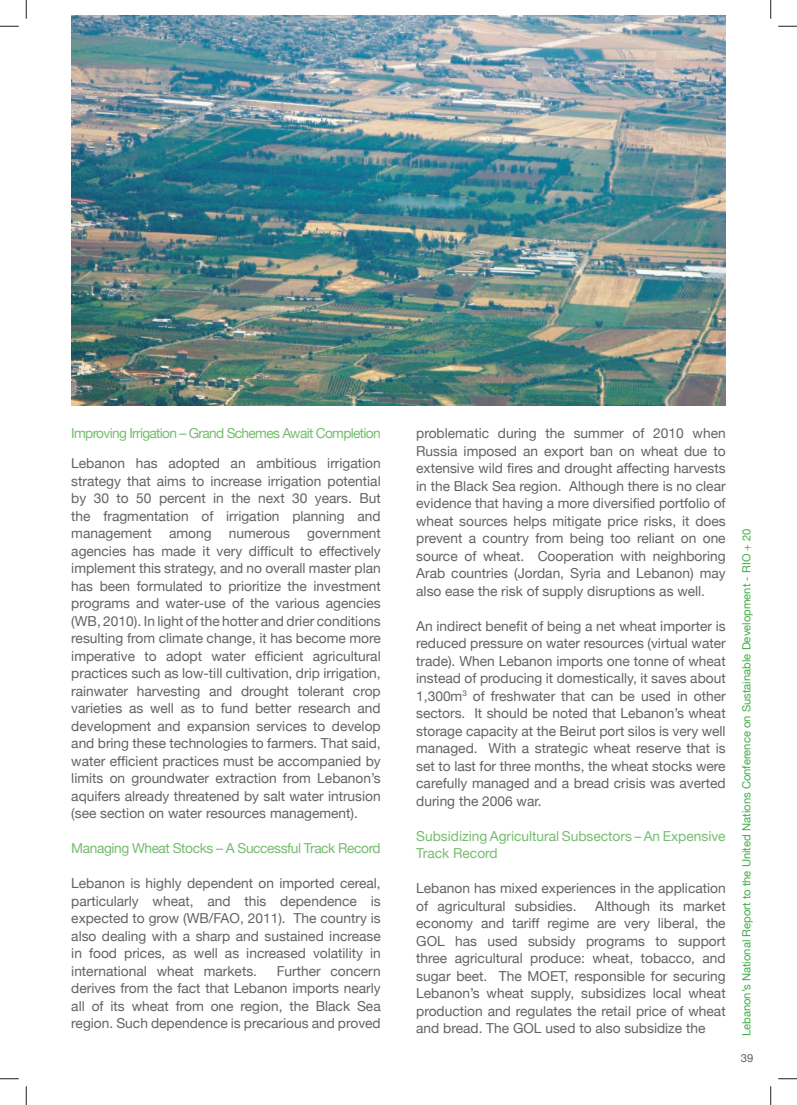
<style>
.page{position:relative;width:797px;height:1105px;background:#fff}
.page>*{position:absolute;margin:0;border:0;box-sizing:border-box;transform-origin:0 0}
.t1{font:13.75px/17.5px "Helvetica Neue";color:#636366;text-align:justify}
.t2{font:13.75px/17.5px "Helvetica Neue";color:#76bd6f}
.t3{font:13.75px "Helvetica Neue";letter-spacing:-.05em;color:#76bd6f}
.t4{font:13.75px "Helvetica Neue";letter-spacing:-.03em;color:#76bd6f}
.t5{font:11.25px "Helvetica Neue";color:#40ae49}
.t6{font:11.25px "Helvetica Neue";color:#636366}
</style>
<div class="page">
<img style="left:71px;top:16px;width:654px;height:389px">
<svg style="left:0;top:25px;width:19px;height:2px"></svg>
<svg style="left:778px;top:25px;width:19px;height:2px"></svg>
<svg style="left:0;top:1078px;width:19px;height:1px"></svg>
<svg style="left:778px;top:1078px;width:19px;height:1px"></svg>
<svg style="left:25px;top:0;width:2px;height:19px"></svg>
<svg style="left:25px;top:1086px;width:2px;height:19px"></svg>
<svg style="left:770px;top:0;width:1px;height:19px"></svg>
<svg style="left:770px;top:1086px;width:1px;height:19px"></svg>
<p class="t3" style="left:71px;top:425px;width:311px">Improving Irrigation – Grand Schemes Await Completion</p>
<p class="t1" style="left:71px;top:454px;width:311px">Lebanon has adopted an ambitious irrigation strategy that aims to increase irrigation potential by 30 to 50 percent in the next 30 years. But the fragmentation of irrigation planning and management among numerous government agencies has made it very difficult to effectively implement this strategy, and no overall master plan has been formulated to prioritize the investment programs and water-use of the various agencies (WB, 2010). In light of the hotter and drier conditions resulting from climate change, it has become more imperative to adopt water efficient agricultural practices such as low-till cultivation, drip irrigation, rainwater harvesting and drought tolerant crop varieties as well as to fund better research and development and expansion services to develop and bring these technologies to farmers. That said, water efficient practices must be accompanied by limits on groundwater extraction from Lebanon’s aquifers already threatened by salt water intrusion (see section on water resources management).</p>
<p class="t4" style="left:71px;top:840px;width:311px">Managing Wheat Stocks – A Successful Track Record</p>
<p class="t1" style="left:71px;top:874px;width:311px">Lebanon is highly dependent on imported cereal, particularly wheat, and this dependence is expected to grow (WB/FAO, 2011). The country is also dealing with a sharp and sustained increase in food prices, as well as increased volatility in international wheat markets.</p>
<p class="t1" style="left:71px;top:962px;width:311px;text-indent:205px">Further concern derives from the fact that Lebanon imports nearly all of its wheat from one region, the Black Sea region. Such dependence is precarious and proved</p>
<p class="t1" style="left:416px;top:424px;width:311px">problematic during the summer of 2010 when Russia imposed an export ban on wheat due to extensive wild fires and drought affecting harvests in the Black Sea region. Although there is no clear evidence that having a more diversified portfolio of wheat sources helps mitigate price risks, it does prevent a country from being too reliant on one source of wheat. Cooperation with neighboring Arab countries (Jordan, Syria and Lebanon) may also ease the risk of supply disruptions as well.</p>
<p class="t1" style="left:416px;top:617px;width:311px">An indirect benefit of being a net wheat importer is reduced pressure on water resources (virtual water trade). When Lebanon imports one tonne of wheat instead of producing it domestically, it saves about 1,300m<sup>3</sup> of freshwater that can be used in other sectors. It should be noted that Lebanon’s wheat storage capacity at the Beirut port silos is very well managed. With a strategic wheat reserve that is set to last for three months, the wheat stocks were carefully managed and a bread crisis was averted during the 2006 war.</p>
<p class="t2" style="left:416px;top:827px;width:311px">Subsidizing Agricultural Subsectors – An Expensive<br>Track Record</p>
<p class="t1" style="left:416px;top:879px;width:311px">Lebanon has mixed experiences in the application of agricultural subsidies.</p>
<p class="t1" style="left:416px;top:897px;width:311px;text-indent:179px">Although its market economy and tariff regime are very liberal, the GOL has used subsidy programs to support three agricultural produce: wheat, tobacco, and sugar beet. The MOET, responsible for securing Lebanon’s wheat supply, subsidizes local wheat production and regulates the retail price of wheat and bread. The GOL used to also subsidize the</p>
<p class="t5" style="left:739px;top:1036px;width:509px;rotate:-90deg">Lebanon’s National Report to the United Nations Conference on Sustainable Development - RIO + 20</p>
<p class="t6" style="left:740px;top:1051px;width:14px">39</p>
</div>
